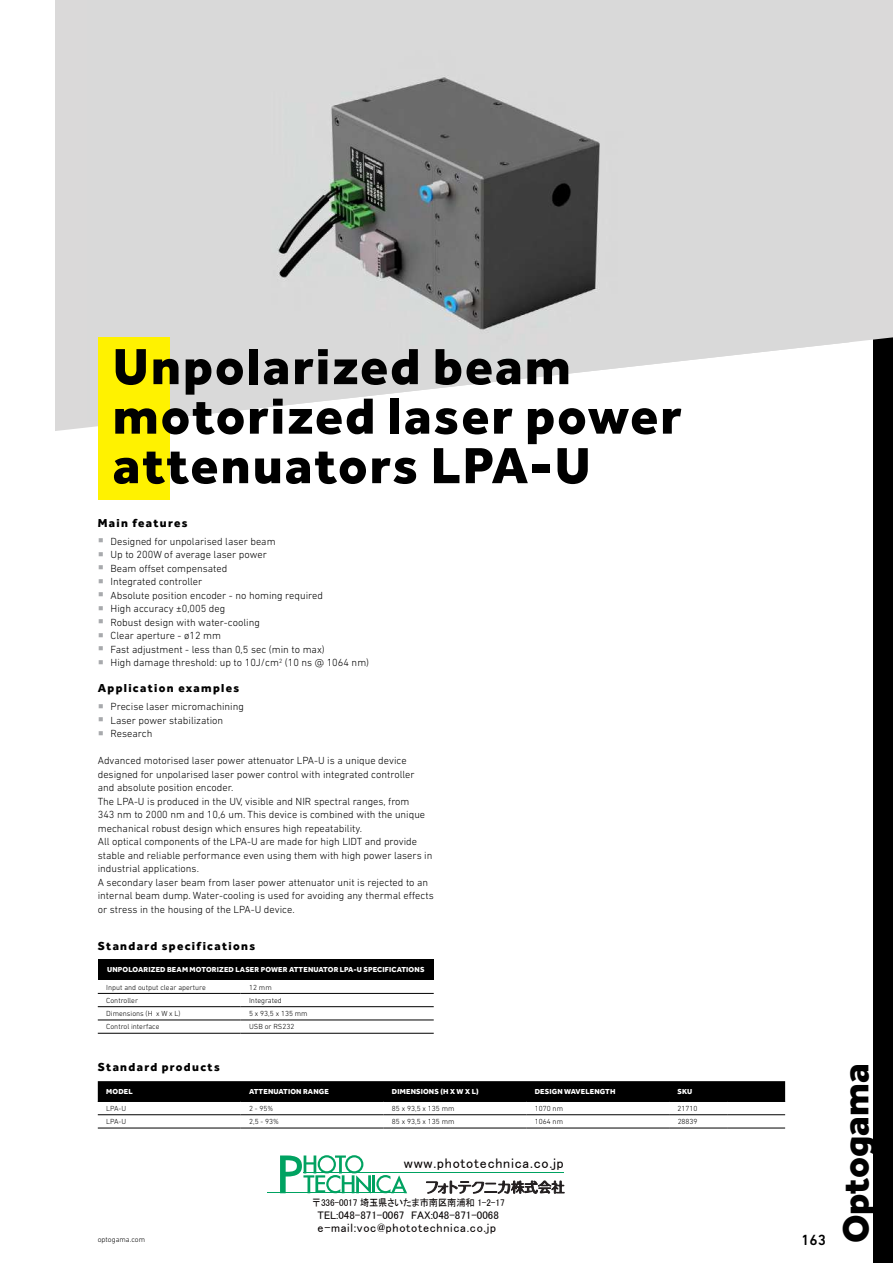
<style>
.page{position:relative;width:893px;height:1263px;background:#fff}
.page>*{position:absolute;margin:0;border:0;box-sizing:border-box;transform-origin:0 0}
.t1{font:800 52.5px/49.5px "Effra";letter-spacing:.04em;color:#000}
.t2{font:800 37.5px "Effra";color:#000}
.t3{font:500 15px "DIN Next LT Pro";color:#000}
.t4{font:14.1px "MS P Gothic";letter-spacing:.055em;color:#050100}
.t5{font:12.15px "MS P Gothic";letter-spacing:.055em;color:#050100}
.t6{font:800 12px "Effra";letter-spacing:.11em;color:#000}
.t7{font:10.95px "MS P Gothic";color:#050100}
.t8{font:300 10.5px/13.5px "DIN Next LT Pro";color:#000}
.t9{font:9.75px "MS P Gothic";letter-spacing:-.01em;color:#050100;scale:.95 1}
.t10{font:300 7.5px "DIN Next LT Pro";color:#000}
.t11{font:800 7.5px "Effra";letter-spacing:.02em;color:#fff}
.s1{font-family:"Montserrat";font-weight:100;color:#a7a9ac}
</style>
<div class="page">
<div style="left:873px;top:0;width:20px;height:1263px;background:#000"></div>
<svg style="left:55px;top:0;width:838px;height:437px;fill:#dad9d9"></svg>
<img style="left:87px;top:0;width:762px;height:421px">
<div style="left:98px;top:337px;width:71px;height:163px;background:#fff200"></div>
<div style="left:98px;top:960px;width:336px;height:20px;background:#000"></div>
<hr style="left:98px;top:993px;width:143px;height:1px;background:#000">
<hr style="left:241px;top:993px;width:193px;height:1px;background:#000">
<hr style="left:98px;top:1006px;width:143px;height:1px;background:#000">
<hr style="left:241px;top:1006px;width:193px;height:1px;background:#000">
<hr style="left:98px;top:1020px;width:143px;height:1px;background:#000">
<hr style="left:98px;top:1033px;width:143px;height:1px;background:#000">
<hr style="left:241px;top:1020px;width:193px;height:1px;background:#000">
<hr style="left:241px;top:1033px;width:193px;height:1px;background:#000">
<div style="left:98px;top:1081px;width:687px;height:20px;background:#000"></div>
<hr style="left:98px;top:1101px;width:143px;height:1px;background:#000">
<hr style="left:241px;top:1101px;width:142px;height:1px;background:#000">
<hr style="left:98px;top:1114px;width:143px;height:1px;background:#000">
<hr style="left:241px;top:1114px;width:142px;height:1px;background:#000">
<hr style="left:98px;top:1128px;width:143px;height:1px;background:#000">
<hr style="left:241px;top:1128px;width:142px;height:1px;background:#000">
<hr style="left:383px;top:1101px;width:143px;height:1px;background:#000">
<hr style="left:383px;top:1114px;width:143px;height:1px;background:#000">
<hr style="left:383px;top:1128px;width:143px;height:1px;background:#000">
<hr style="left:526px;top:1101px;width:143px;height:1px;background:#000">
<hr style="left:669px;top:1101px;width:58px;height:1px;background:#000">
<hr style="left:526px;top:1114px;width:143px;height:1px;background:#000">
<hr style="left:669px;top:1114px;width:58px;height:1px;background:#000">
<hr style="left:526px;top:1128px;width:143px;height:1px;background:#000">
<hr style="left:669px;top:1128px;width:58px;height:1px;background:#000">
<hr style="left:727px;top:1101px;width:58px;height:1px;background:#000">
<hr style="left:727px;top:1114px;width:58px;height:1px;background:#000">
<hr style="left:727px;top:1128px;width:58px;height:1px;background:#000">
<hr style="left:267px;top:1192px;width:139px;height:1px;background:#00a261">
<hr style="left:304px;top:1172px;width:260px;height:1px;background:#00a261">
<svg style="left:280px;top:1155px;width:127px;height:38px"></svg>
<svg style="left:426px;top:1180px;width:139px;height:14px"></svg>
<h1 class="t1" style="left:113px;top:340px;width:570px">Unpolarized beam motorized laser power attenuators LPA-U</h1>
<p class="t6" style="left:98px;top:515px;width:91px">Main features</p>
<p class="t8" style="left:98px;top:534px;width:179px"><span class="s1">■</span> Designed for unpolarised laser beam</p>
<p class="t8" style="left:98px;top:548px;width:171px"><span class="s1">■</span> Up to 200W of average laser power</p>
<p class="t8" style="left:98px;top:561px;width:131px"><span class="s1">■</span> Beam offset compensated</p>
<p class="t8" style="left:98px;top:575px;width:106px"><span class="s1">■</span> Integrated controller</p>
<p class="t8" style="left:98px;top:588px;width:227px"><span class="s1">■</span> Absolute position encoder - no homing required</p>
<p class="t8" style="left:98px;top:602px;width:129px"><span class="s1">■</span> High accuracy ±0,005 deg</p>
<p class="t8" style="left:98px;top:615px;width:164px"><span class="s1">■</span> Robust design with water-cooling</p>
<p class="t8" style="left:98px;top:629px;width:125px"><span class="s1">■</span> Clear aperture - ø12 mm</p>
<p class="t8" style="left:98px;top:642px;width:228px"><span class="s1">■</span> Fast adjustment - less than 0,5 sec (min to max)</p>
<p class="t8" style="left:98px;top:656px;width:273px"><span class="s1">■</span> High damage threshold: up to 10J/cm<sup>2</sup> (10 ns @ 1064 nm)</p>
<p class="t6" style="left:98px;top:681px;width:143px">Application examples</p>
<p class="t8" style="left:98px;top:700px;width:148px"><span class="s1">■</span> Precise laser micromachining</p>
<p class="t8" style="left:98px;top:713px;width:127px"><span class="s1">■</span> Laser power stabilization</p>
<p class="t8" style="left:98px;top:727px;width:56px"><span class="s1">■</span> Research</p>
<p class="t8" style="left:98px;top:754px;width:337px">Advanced motorised laser power attenuator LPA-U is a unique device designed for unpolarised laser power control with integrated controller and absolute position encoder.<br>The LPA-U is produced in the UV, visible and NIR spectral ranges, from<br>343 nm to 2000 nm and 10,6 um. This device is combined with the unique mechanical robust design which ensures high repeatability.<br>All optical components of the LPA-U are made for high LIDT and provide stable and reliable performance even using them with high power lasers in industrial applications.<br>A secondary laser beam from laser power attenuator unit is rejected to an internal beam dump. Water-cooling is used for avoiding any thermal effects or stress in the housing of the LPA-U device.</p>
<p class="t6" style="left:98px;top:938px;width:159px">Standard specifications</p>
<p class="t11" style="left:107px;top:965px;width:319px">UNPOLOARIZED BEAM MOTORIZED LASER POWER ATTENUATOR LPA-U SPECIFICATIONS</p>
<p class="t10" style="left:106px;top:983px;width:101px">Input and output clear aperture</p>
<p class="t10" style="left:249px;top:983px;width:24px">12 mm</p>
<p class="t10" style="left:106px;top:996px;width:33px">Controller</p>
<p class="t10" style="left:249px;top:996px;width:34px">Integrated</p>
<p class="t10" style="left:106px;top:1009px;width:76px">Dimensions (H x W x L)</p>
<p class="t10" style="left:249px;top:1009px;width:60px">5 x 93,5 x 135 mm</p>
<p class="t10" style="left:106px;top:1022px;width:55px">Control interface</p>
<p class="t10" style="left:249px;top:1022px;width:47px">USB or RS232</p>
<p class="t6" style="left:98px;top:1059px;width:124px">Standard products</p>
<p class="t11" style="left:106px;top:1087px;width:28px">MODEL</p>
<p class="t11" style="left:249px;top:1087px;width:81px">ATTENUATION RANGE</p>
<p class="t11" style="left:392px;top:1087px;width:88px">DIMENSIONS (H X W X L)</p>
<p class="t11" style="left:535px;top:1087px;width:82px">DESIGN WAVELENGTH</p>
<p class="t11" style="left:678px;top:1087px;width:16px">SKU</p>
<p class="t10" style="left:106px;top:1104px;width:21px">LPA-U</p>
<p class="t10" style="left:249px;top:1104px;width:26px">2 - 95%</p>
<p class="t10" style="left:392px;top:1104px;width:64px">85 x 93,5 x 135 mm</p>
<p class="t10" style="left:535px;top:1104px;width:30px">1070 nm</p>
<p class="t10" style="left:678px;top:1104px;width:21px">21710</p>
<p class="t10" style="left:106px;top:1117px;width:21px">LPA-U</p>
<p class="t10" style="left:249px;top:1117px;width:31px">2,5 - 93%</p>
<p class="t10" style="left:392px;top:1117px;width:64px">85 x 93,5 x 135 mm</p>
<p class="t10" style="left:535px;top:1117px;width:30px">1064 nm</p>
<p class="t10" style="left:678px;top:1117px;width:21px">28839</p>
<h3 class="t4" style="left:404px;top:1155px;width:161px">www.phototechnica.co.jp</h3>
<p class="t10" style="left:98px;top:1235px;width:49px">optogama.com</p>
<p class="t9" style="left:312px;top:1198px;width:211px">〒336-0017 埼玉県さいたま市南区南浦和 1-2-17　</p>
<p class="t7" style="left:318px;top:1209px;width:183px">TEL:048-871-0067 FAX:048-871-0068</p>
<p class="t5" style="left:318px;top:1222px;width:180px">e-mail:voc@phototechnica.co.jp</p>
<h3 class="t3" style="left:801px;top:1231px;width:26px">163</h3>
<h2 class="t2" style="left:833px;top:1243px;width:181px;rotate:-90deg">Optogama</h2>
</div>
